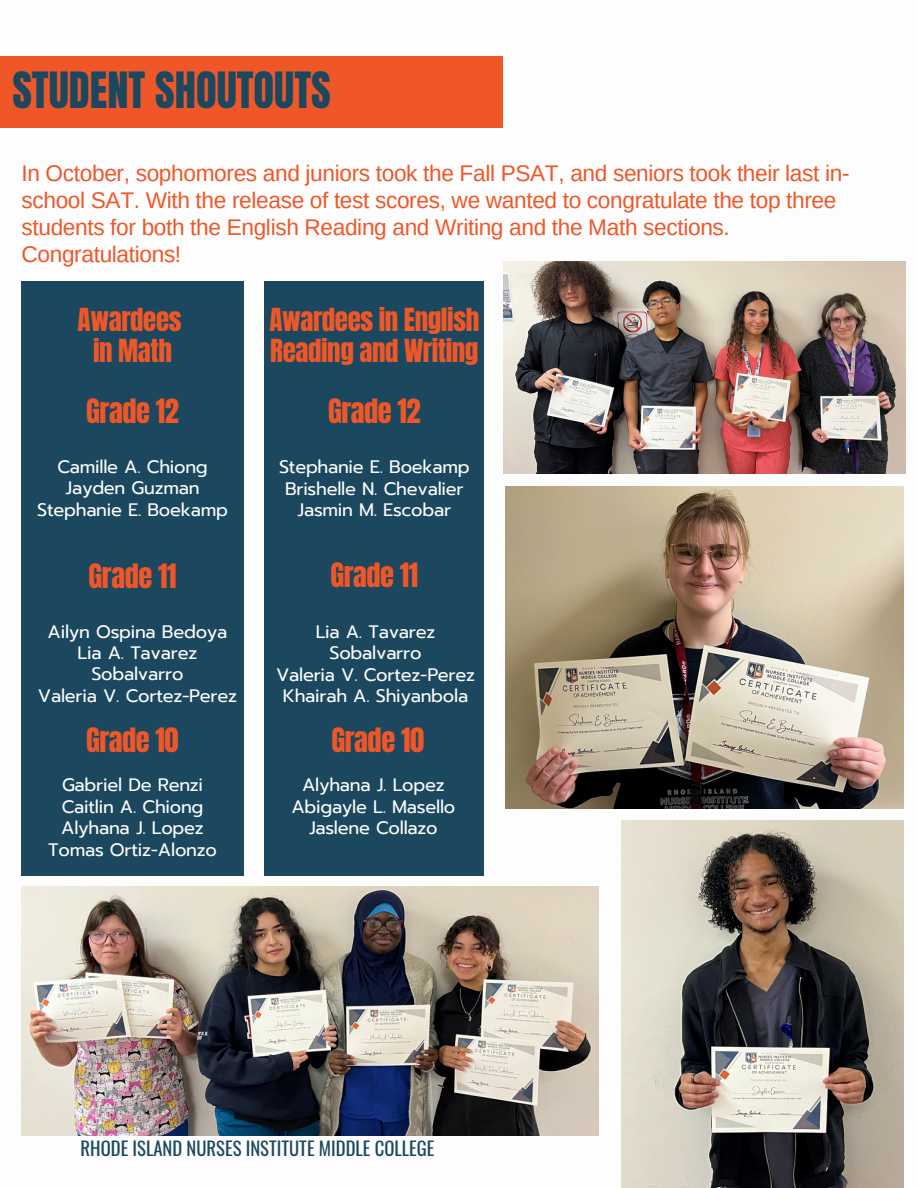
<style>
.page{position:relative;width:918px;height:1188px;background:#fff}
.page>*{position:absolute;margin:0;border:0;box-sizing:border-box;transform-origin:0 0}
.t1{font:42.45px "Anton";color:#1b485f}
.t2{font:28.5px "Anton";letter-spacing:-.015em;color:#ef5729}
.t3{font:27px/31.5px "Anton";letter-spacing:-.015em;color:#ef5729}
.t4{font:22.65px/27px "Arimo";letter-spacing:-.015em;color:#ef5729}
.t5{font:18.75px "Oswald";color:#1b485f}
.t6{font:18px/21.3px "Prompt";letter-spacing:-.015em;color:#fdfdfd;text-align:center}
</style>
<div class="page">
<div style="left:0;top:56px;width:503px;height:72px;background:#ef5729"></div>
<img style="left:506px;top:486px;width:398px;height:322px">
<img style="left:621px;top:820px;width:283px;height:368px">
<img style="left:503px;top:261px;width:403px;height:213px">
<img style="left:21px;top:887px;width:578px;height:248px">
<div style="left:264px;top:281px;width:220px;height:595px;background:#1b485e"></div>
<div style="left:21px;top:281px;width:223px;height:595px;background:#1b485e"></div>
<h2 class="t1" style="left:12px;top:60px;width:320px">STUDENT SHOUTOUTS</h2>
<p class="t4" style="left:21px;top:160px;width:830px">In October, sophomores and juniors took the Fall PSAT, and seniors took their last in&shy;school SAT. With the release of test scores, we wanted to congratulate the top three students for both the English Reading and Writing and the Math sections.<br>Congratulations!</p>
<p class="t3" style="left:269px;top:304px;width:212px">Awardees in English<br>Reading and Writing</p>
<h2 class="t2" style="left:328px;top:390px;width:94px">Grade 12</h2>
<p class="t3" style="left:78px;top:304px;width:105px;text-align:center">Awardees in Math</p>
<p class="t2" style="left:86px;top:390px;width:94px">Grade 12</p>
<p class="t6" style="left:57px;top:456px;width:152px">Camille A. Chiong</p>
<p class="t6" style="left:66px;top:478px;width:135px">Jayden Guzman</p>
<p class="t6" style="left:37px;top:499px;width:192px">Stephanie E. Boekamp</p>
<h2 class="t2" style="left:89px;top:555px;width:90px">Grade 11</h2>
<p class="t6" style="left:48px;top:621px;width:181px">Ailyn Ospina Bedoya</p>
<p class="t6" style="left:78px;top:642px;width:121px">Lia A. Tavarez<br>Sobalvarro</p>
<p class="t6" style="left:38px;top:685px;width:201px">Valeria V. Cortez-Perez</p>
<p class="t2" style="left:86px;top:719px;width:94px">Grade 10</p>
<h2 class="t6" style="left:62px;top:775px;width:143px">Gabriel De Renzi</h2>
<p class="t6" style="left:62px;top:796px;width:143px">Caitlin A. Chiong</p>
<p class="t6" style="left:61px;top:818px;width:144px">Alyhana J. Lopez</p>
<h4 class="t6" style="left:48px;top:839px;width:170px">Tomas Ortiz-Alonzo</h4>
<p class="t6" style="left:279px;top:457px;width:192px">Stephanie E. Boekamp</p>
<h2 class="t6" style="left:285px;top:478px;width:180px">Brishelle N. Chevalier</h2>
<p class="t6" style="left:298px;top:499px;width:155px">Jasmin M. Escobar</p>
<p class="t2" style="left:330px;top:555px;width:90px">Grade 11</p>
<p class="t6" style="left:316px;top:621px;width:121px">Lia A. Tavarez<br>Sobalvarro</p>
<p class="t6" style="left:276px;top:664px;width:201px">Valeria V. Cortez-Perez</p>
<p class="t6" style="left:283px;top:685px;width:187px">Khairah A. Shiyanbola</p>
<p class="t2" style="left:332px;top:719px;width:94px">Grade 10</p>
<h2 class="t6" style="left:302px;top:775px;width:144px">Alyhana J. Lopez</h2>
<h2 class="t6" style="left:291px;top:796px;width:165px">Abigayle L. Masello</h2>
<p class="t6" style="left:309px;top:818px;width:130px">Jaslene Collazo</p>
<p class="t5" style="left:81px;top:1134px;width:355px">RHODE ISLAND NURSES INSTITUTE MIDDLE COLLEGE</p>
</div>
